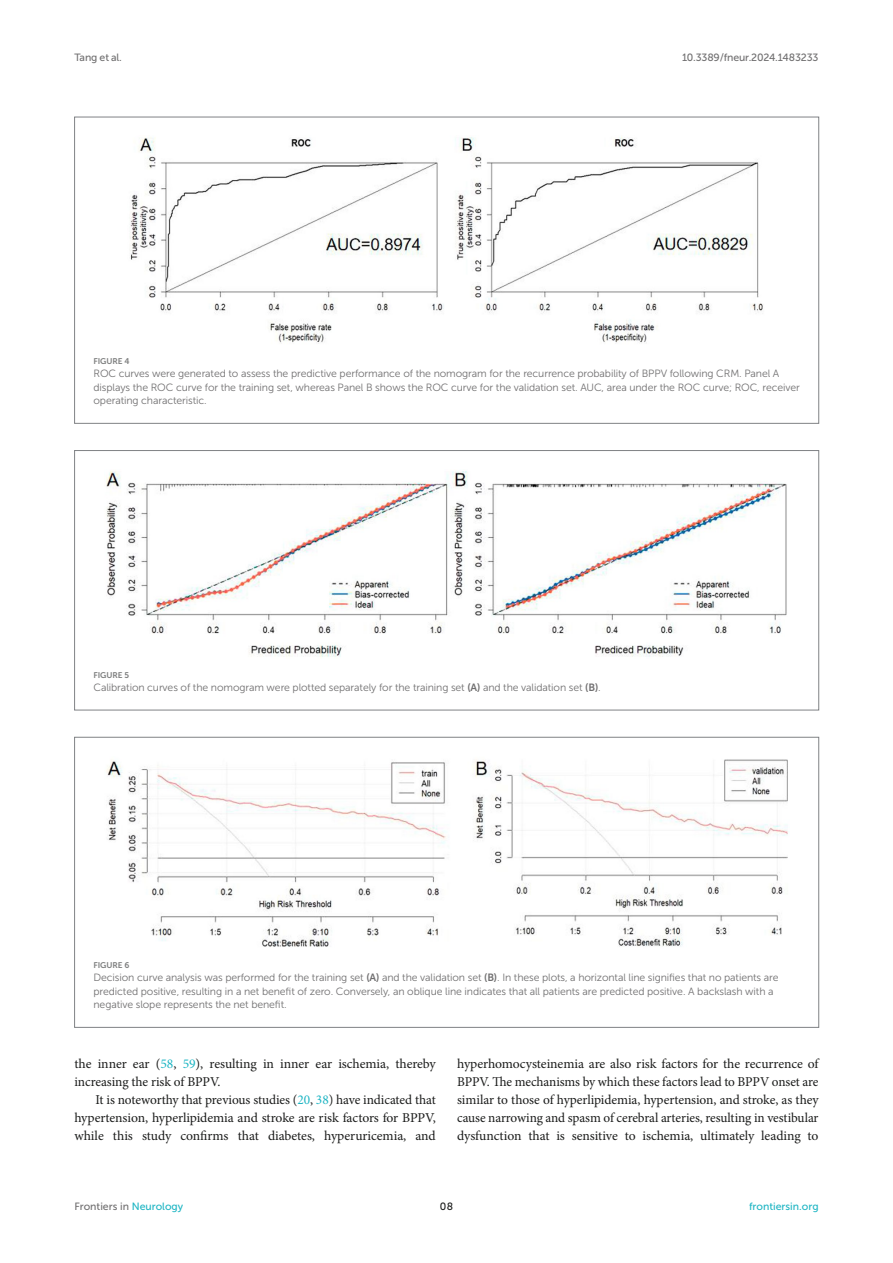
<style>
.page{position:relative;width:893px;height:1263px;background:#fff}
.page>*{position:absolute;margin:0;border:0;box-sizing:border-box;transform-origin:0 0}
.TEXT{font:13.5px/18px "Minion Pro";letter-spacing:-.005em;color:#1b1c1b;text-align:justify}
.FIG_LEG{font:10.5px/13.5px "Museo Sans 300";letter-spacing:-.01em;color:#706f70}
.t1{font:10.5px "Museo Sans 500";letter-spacing:-.015em;color:#706f70}
.t2{font:10.5px "Museo Sans 500";color:#1db5c3}
.t3{font:10.5px "Museo Sans 500";color:#1b1c1b}
.FIG_HD{font:8.25px "Museo Sans 700";letter-spacing:-.01em;color:#7e7f7f}
.s1{font-family:"Museo Sans 700"}
.s2{color:#1db5c3}
</style>
<div class="page">
<img style="left:130px;top:137px;width:633px;height:207px">
<img style="left:106px;top:471px;width:681px;height:186px">
<div style="left:74px;top:450px;width:745px;height:260px;border:1px solid #808285"></div>
<img style="left:106px;top:759px;width:682px;height:188px">
<p class="t1" style="left:74px;top:51px;width:49px">Tang et al.</p>
<p class="t1" style="left:682px;top:51px;width:138px">10.3389/fneur.2024.1483233</p>
<p class="FIG_HD" style="left:94px;top:356px;width:37px">FIGURE 4</p>
<p class="FIG_LEG" style="left:94px;top:367px;width:708px">ROC curves were generated to assess the predictive performance of the nomogram for the recurrence probability of BPPV following CRM. Panel A displays the ROC curve for the training set, whereas Panel B shows the ROC curve for the validation set. AUC, area under the ROC curve; ROC, receiver operating characteristic.</p>
<p class="FIG_HD" style="left:94px;top:670px;width:37px">FIGURE 5</p>
<p class="FIG_LEG" style="left:94px;top:681px;width:509px">Calibration curves of the nomogram were plotted separately for the training set <span class="s1">(A)</span> and the validation set <span class="s1">(B)</span>.</p>
<p class="FIG_HD" style="left:94px;top:960px;width:37px">FIGURE 6</p>
<p class="FIG_LEG" style="left:94px;top:971px;width:687px">Decision curve analysis was performed for the training set <span class="s1">(A)</span> and the validation set <span class="s1">(B)</span>. In these plots, a horizontal line signifies that no patients are predicted positive, resulting in a net benefit of zero. Conversely, an oblique line indicates that all patients are predicted positive. A backslash with a negative slope represents the net benefit.</p>
<p class="TEXT" style="left:74px;top:1055px;width:363px">the inner ear (<span class="s2">58</span>, <span class="s2">59</span>), resulting in inner ear ischemia, thereby increasing the risk of BPPV.</p>
<p class="TEXT" style="left:74px;top:1091px;width:363px;text-indent:21px">It is noteworthy that previous studies (<span class="s2">20</span>, <span class="s2">38</span>) have indicated that hypertension, hyperlipidemia and stroke are risk factors for BPPV, while this study confirms that diabetes, hyperuricemia, and</p>
<p class="TEXT" style="left:457px;top:1055px;width:363px">hyperhomocysteinemia are also risk factors for the recurrence of BPPV. The mechanisms by which these factors lead to BPPV onset are similar to those of hyperlipidemia, hypertension, and stroke, as they cause narrowing and spasm of cerebral arteries, resulting in vestibular dysfunction that is sensitive to ischemia, ultimately leading to</p>
<p class="t1" style="left:74px;top:1200px;width:110px">Frontiers in <span class="s2">Neurology</span></p>
<p class="t3" style="left:440px;top:1200px;width:15px">08</p>
<p class="t2" style="left:749px;top:1200px;width:71px">frontiersin.org</p>
</div>
